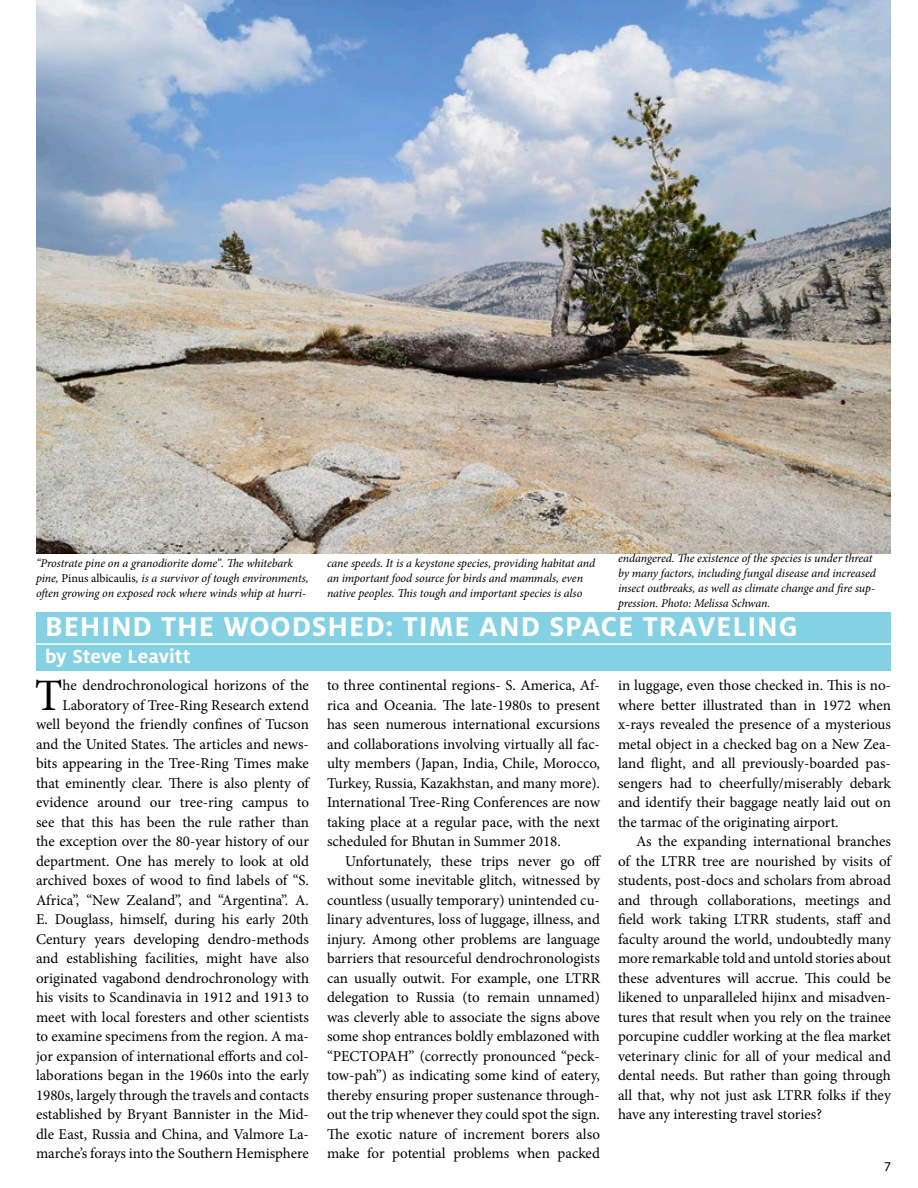
<style>
.page{position:relative;width:918px;height:1188px;background:#fff}
.page>*{position:absolute;margin:0;border:0;box-sizing:border-box;transform-origin:0 0}
.Story_Start{font:45px "Minion Pro";color:#000}
.Highlighted_Subhead{font:700 30px "Milo OT";letter-spacing:.025em;color:#fff}
.Highlighted_SubSub_H{font:700 21px "Milo OT";color:#fff}
.Main_Story{font:15px/19.5px "Minion Pro";letter-spacing:.005em;color:#000;text-align:justify}
.Story_Start-2{font:15px/19.5px "Minion Pro";color:#000;text-align:right}
.t1{font:13.5px "Myriad Pro";color:#000}
.Photo_Caption{font:italic 12px/15px "Minion Pro";letter-spacing:-.01em;color:#000}
.s1{font-style:normal}
</style>
<div class="page">
<img style="left:36px;top:0;width:855px;height:553px">
<div style="left:36px;top:612px;width:855px;height:58px;background:#83d1e2"></div>
<hr style="left:36px;top:643px;width:855px;height:2px;background:#fff">
<p class="Photo_Caption" style="left:327px;top:556px;width:270px">cane speeds. It is a keystone species, providing habitat and an important food source for birds and mammals, even native peoples. This tough and important species is also</p>
<p class="Photo_Caption" style="left:618px;top:551px;width:260px">endangered. The existence of the species is under threat by many factors, including fungal disease and increased insect outbreaks, as well as climate change and fire sup&shy;pression. Photo: Melissa Schwan.</p>
<p class="Photo_Caption" style="left:36px;top:556px;width:274px">“Prostrate pine on a granodiorite dome”. The whitebark pine, <span class="s1">Pinus albicaulis</span>, is a survivor of tough environments, often growing on exposed rock where winds whip at hurri-</p>
<p class="Highlighted_Subhead" style="left:45px;top:609px;width:754px">BEHIND THE WOODSHED: TIME AND SPACE TRAVELING</p>
<p class="Highlighted_SubSub_H" style="left:45px;top:644px;width:147px">by Steve Leavitt</p>
<p class="Story_Start" style="left:35px;top:665px;width:29px">T</p>
<p class="Main_Story" style="left:618px;top:676px;width:275px">in luggage, even those checked in. This is no&shy;where better illustrated than in 1972 when x-rays revealed the presence of a mysterious metal object in a checked bag on a New Zea&shy;land flight, and all previously-boarded pas&shy;sengers had to cheerfully/miserably debark and identify their baggage neatly laid out on the tarmac of the originating airport.</p>
<p class="Main_Story" style="left:618px;top:832px;width:276px;text-indent:18px">As the expanding international branches of the LTRR tree are nourished by visits of students, post-docs and scholars from abroad and through collaborations, meetings and field work taking LTRR students, staff and faculty around the world, undoubtedly many more remarkable told and untold stories about these adventures will accrue. This could be likened to unparalleled hijinx and misadven&shy;tures that result when you rely on the trainee porcupine cuddler working at the flea market veterinary clinic for all of your medical and dental needs. But rather than going through all that, why not just ask LTRR folks if they have any interesting travel stories?</p>
<p class="Story_Start-2" style="left:36px;top:676px;width:276px">he dendrochronological horizons of the Laboratory of Tree-Ring Research extend well beyond the friendly confines of Tucson and the United States. The articles and news&shy;bits appearing in the Tree-Ring Times make that eminently clear. There is also plenty of evidence around our tree-ring campus to see that this has been the rule rather than the exception over the 80-year history of our department. One has merely to look at old archived boxes of wood to find labels of “S.<br>Africa”, “New Zealand”, and “Argentina”. A.<br>E. Douglass, himself, during his early 20th Century years developing dendro-methods and establishing facilities, might have also originated vagabond dendrochronology with his visits to Scandinavia in 1912 and 1913 to meet with local foresters and other scientists to examine specimens from the region. A ma&shy;jor expansion of international efforts and col&shy;laborations began in the 1960s into the early 1980s, largely through the travels and contacts established by Bryant Bannister in the Mid&shy;dle East, Russia and China, and Valmore La&shy;marche’s forays into the Southern Hemisphere</p>
<p class="Story_Start-2" style="left:327px;top:676px;width:275px;text-align:justify">to three continental regions- S. America, Af&shy;rica and Oceania. The late-1980s to present has seen numerous international excursions and collaborations involving virtually all fac&shy;ulty members (Japan, India, Chile, Morocco, Turkey, Russia, Kazakhstan, and many more).<br>International Tree-Ring Conferences are now taking place at a regular pace, with the next scheduled for Bhutan in Summer 2018.</p>
<p class="Main_Story" style="left:327px;top:851px;width:276px;text-indent:18px">Unfortunately, these trips never go off without some inevitable glitch, witnessed by countless (usually temporary) unintended cu&shy;linary adventures, loss of luggage, illness, and injury. Among other problems are language barriers that resourceful dendrochronologists can usually outwit. For example, one LTRR delegation to Russia (to remain unnamed) was cleverly able to associate the signs above some shop entrances boldly emblazoned with “PECTOPAH” (correctly pronounced “peck&shy;tow-pah”) as indicating some kind of eatery, thereby ensuring proper sustenance through&shy;out the trip whenever they could spot the sign.<br>The exotic nature of increment borers also make for potential problems when packed</p>
<p class="t1" style="left:884px;top:1158px;width:8px">7</p>
</div>
